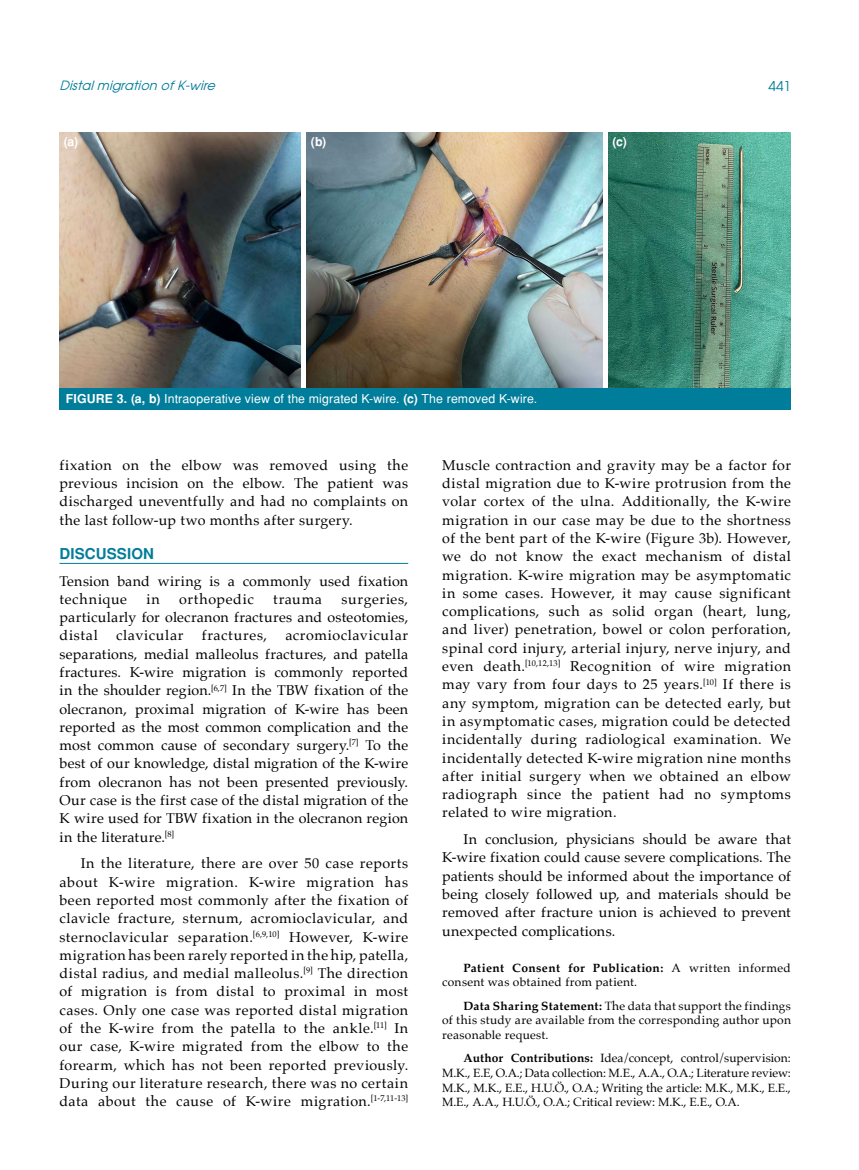
<style>
.page{position:relative;width:859px;height:1170px;background:#fff}
.page>*{position:absolute;margin:0;border:0;box-sizing:border-box;transform-origin:0 0}
.t1{font:700 15px "Helvetica Tr";letter-spacing:.01em;color:#007d9a}
.t2{font:14.25px/18.3px "Palatino";letter-spacing:.03em;color:#000;text-align:justify}
.t3{font:14.25px "Palatino";letter-spacing:.055em;color:#000}
.t4{font:14.25px "Palatino";letter-spacing:.05em;color:#000}
.t5{font:13.5px "Avant Garde Tr";color:#007d9a}
.t6{font:italic 12.75px "Avant Garde Tr";color:#007d9a}
.t7{font:12.3px "Helvetica Normal Tr";letter-spacing:.01em;color:#fff}
.t8{font:700 12.3px "Helvetica Tr";color:#fff}
.t9{font:12px/14.7px "Palatino";letter-spacing:.015em;color:#000;text-align:justify}
.s1{font-family:"Helvetica Tr";font-weight:700}
.s2{font-weight:700}
</style>
<div class="page">
<hr style="left:60px;top:563px;width:348px;height:1px;background:#007d9a">
<img style="left:60px;top:132px;width:731px;height:256px">
<div style="left:301px;top:132px;width:5px;height:258px;background:#fff"></div>
<hr style="left:604px;top:132px;width:4px;height:258px;background:#fff">
<div style="left:60px;top:388px;width:731px;height:21px;background:#007d9a"></div>
<p class="t6" style="left:60px;top:78px;width:161px">Distalmigration ofK-wire</p>
<p class="t5" style="left:768px;top:77px;width:24px">441</p>
<p class="t8" style="left:64px;top:134px;width:16px">(a)</p>
<p class="t8" style="left:311px;top:134px;width:17px">(b)</p>
<p class="t8" style="left:612px;top:134px;width:16px">(c)</p>
<p class="t7" style="left:66px;top:391px;width:473px"><span class="s1">FIGURE 3. (a, b)</span> Intraoperative view of the migrated K-wire. <span class="s1">(c)</span> The removed K-wire.</p>
<p class="t2" style="left:60px;top:455px;width:350px">fixation on the elbow was removed using the previous incision on the elbow. The patient was discharged uneventfully and had no complaints on the last follow-up two months after surgery.</p>
<p class="t1" style="left:60px;top:544px;width:96px">DISCUSSION</p>
<p class="t2" style="left:60px;top:571px;width:350px">Tension band wiring is a commonly used fixation technique</p>
<p class="t2" style="left:146px;top:589px;width:15px">in</p>
<p class="t2" style="left:179px;top:589px;width:76px">orthopedic</p>
<p class="t2" style="left:273px;top:589px;width:50px">trauma</p>
<p class="t2" style="left:60px;top:589px;width:350px;text-indent:282px">surgeries, particularly for olecranon fractures and osteotomies, distal</p>
<p class="t2" style="left:60px;top:626px;width:350px;text-indent:226px">acromioclavicular separations, medial malleolus fractures, and patella fractures. K-wire migration is commonly reported in the shoulder region.<sup>[6,7]</sup> In the TBW fixation of the olecranon, proximal migration of K-wire has been reported as the most common complication and the most common cause of secondary surgery.<sup>[7]</sup> To the best of our knowledge, distal migration of the K-wire from olecranon has not been presented previously.<br>Our case is the first case of the distal migration of the K wire used for TBW fixation in the olecranon region in the literature.<sup>[8]</sup></p>
<p class="t2" style="left:60px;top:854px;width:350px;text-indent:21px">In the literature, there are over 50 case reports about K-wire migration. K-wire migration has been reported most commonly after the fixation of clavicle fracture, sternum, acromioclavicular, and sternoclavicular separation.<sup>[6,9,10]</sup> However, K-wire migration has been rarely reported in the hip, patella, distal radius, and medial malleolus.<sup>[9]</sup> The direction of migration is from distal to proximal in most cases. Only one case was reported distal migration of the K-wire from the patella to the ankle.<sup>[11]</sup> In our case, K-wire migrated from the elbow to the forearm, which has not been reported previously.<br>During our literature research, there was no certain data about the cause of K-wire migration.<sup>[1-7,11-13]</sup></p>
<p class="t3" style="left:116px;top:623px;width:69px">clavicular</p>
<p class="t4" style="left:202px;top:623px;width:67px">fractures,</p>
<p class="t2" style="left:442px;top:455px;width:350px">Muscle contraction and gravity may be a factor for distal migration due to K-wire protrusion from the volar cortex of the ulna. Additionally, the K-wire migration in our case may be due to the shortness of the bent part of the K-wire (Figure 3b). However, we do not know the exact mechanism of distal migration. K-wire migration may be asymptomatic in some cases. However, it may cause significant complications, such as solid organ (heart, lung, and liver) penetration, bowel or colon perforation, spinal cord injury, arterial injury, nerve injury, and even death.<sup>[10,12,13]</sup> Recognition of wire migration may vary from four days to 25 years.<sup>[10]</sup> If there is any symptom, migration can be detected early, but in asymptomatic cases, migration could be detected incidentally during radiological examination. We incidentally detected K-wire migration nine months after initial surgery when we obtained an elbow radiograph since the patient had no symptoms related to wire migration.</p>
<p class="t2" style="left:442px;top:830px;width:350px;text-indent:21px">In conclusion, physicians should be aware that K-wire fixation could cause severe complications. The patients should be informed about the importance of being closely followed up, and materials should be removed after fracture union is achieved to prevent unexpected complications.</p>
<p class="t9" style="left:442px;top:960px;width:350px;text-indent:21px"><span class="s2">Patient Consent for Publication:</span> A written informed consent was obtained from patient.</p>
<p class="t9" style="left:442px;top:997px;width:350px;text-indent:21px"><span class="s2">Data Sharing Statement:</span> The data that support the findings of this study are available from the corresponding author upon reasonable request.</p>
<p class="t9" style="left:442px;top:1050px;width:350px;text-indent:21px"><span class="s2">Author Contributions:</span> Idea/concept, control/supervision:<br>M.K., E.E, O.A.; Data collection: M.E., A.A., O.A.; Literature review:<br>M.K., M.K., E.E., H.U.Ö., O.A.; Writing the article: M.K., M.K., E.E., M.E., A.A., H.U.Ö., O.A.; Critical review: M.K., E.E., O.A.</p>
</div>
